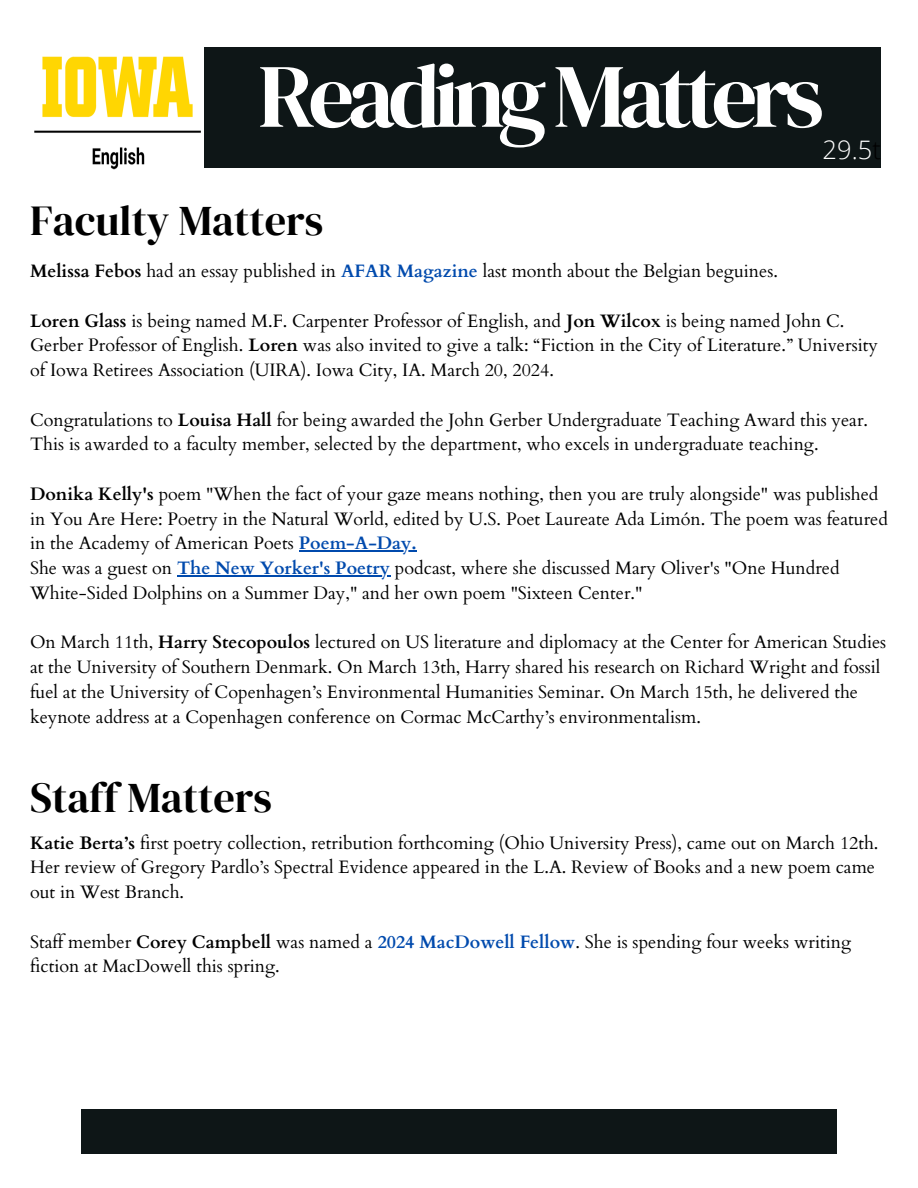
<style>
.page{position:relative;width:918px;height:1188px;background:#fff}
.page>*{position:absolute;margin:0;border:0;box-sizing:border-box;transform-origin:0 0}
.t1{font:90.3px "DM Serif Display";letter-spacing:-.07em;color:#fff}
.t2{font:42.3px "DM Serif Display";color:#000}
.t3{font:300 25.5px "Open Sans";color:#fff}
.t4{font:18px/24.8px "Cardo";color:#000}
.s1{color:#000}
.s2{font-weight:700}
.s3{font-weight:700;color:#004aad}
</style>
<div class="page">
<div style="left:92px;top:47px;width:789px;height:120px;background:#0e1617"></div>
<img style="left:34px;top:47px;width:169px;height:123px">
<hr style="left:299px;top:551px;width:118px;height:1px;background:#004aad">
<hr style="left:177px;top:575px;width:213px;height:1px;background:#004aad">
<div style="left:81px;top:1109px;width:756px;height:44px;background:#0e1617"></div>
<p class="t1" style="left:258px;top:33px;width:567px">ReadingMatters</p>
<h1 class="t3" style="left:823px;top:131px;width:60px">29.5<span class="s1">t</span></h1>
<h2 class="t2" style="left:30px;top:191px;width:295px">Faculty Matters</h2>
<h5 class="t4" style="left:30px;top:259px;width:749px"><span class="s2">Melissa Febos</span> had an essay published in <span class="s3">AFAR Magazine</span> last month about the Belgian beguines.</h5>
<h5 class="t4" style="left:30px;top:309px;width:849px"><span class="s2">Loren Glass</span> is being named M.F. Carpenter Professor of English, and <span class="s2">Jon Wilcox</span> is being named John C.<br>Gerber Professor of English. <span class="s2">Loren</span> was also invited to give a talk: “Fiction in the City of Literature.” University of Iowa Retirees Association (UIRA). Iowa City, IA. March 20, 2024.</h5>
<h5 class="t4" style="left:30px;top:408px;width:840px">Congratulations to <span class="s2">Louisa Hall</span> for being awarded the John Gerber Undergraduate Teaching Award this year.<br>This is awarded to a faculty member, selected by the department, who excels in undergraduate teaching.</h5>
<h5 class="t4" style="left:30px;top:482px;width:859px"><span class="s2">Donika Kelly's</span> poem "When the fact of your gaze means nothing, then you are truly alongside" was published in You Are Here: Poetry in the Natural World, edited by U.S. Poet Laureate Ada Limón. The poem was featured in the Academy of American Poets <span class="s3">Poem-A-Day.</span></h5>
<h5 class="t4" style="left:30px;top:556px;width:811px">She was a guest on <span class="s3">The New Yorker's Poetry</span> podcast, where she discussed Mary Oliver's "One Hundred</h5>
<h2 class="t4" style="left:30px;top:581px;width:614px">White-Sided Dolphins on a Summer Day," and her own poem "Sixteen Center."</h2>
<h2 class="t4" style="left:30px;top:630px;width:858px">On March 11th, <span class="s2">Harry Stecopoulos</span> lectured on US literature and diplomacy at the Center for American Studies at the University of Southern Denmark. On March 13th, Harry shared his research on Richard Wright and fossil fuel at the University of Copenhagen’s Environmental Humanities Seminar. On March 15th, he delivered the keynote address at a Copenhagen conference on Cormac McCarthy’s environmentalism.</h2>
<p class="t2" style="left:30px;top:769px;width:243px">Staff Matters</p>
<p class="t4" style="left:30px;top:831px;width:850px"><span class="s2">Katie Berta’s</span> first poetry collection, retribution forthcoming (Ohio University Press), came out on March 12th.<br>Her review of Gregory Pardlo’s Spectral Evidence appeared in the L.A. Review of Books and a new poem came out in West Branch.</p>
<p class="t4" style="left:30px;top:930px;width:823px">Staff member <span class="s2">Corey Campbell</span> was named a <span class="s3">2024 MacDowell Fellow</span>. She is spending four weeks writing fiction at MacDowell this spring.</p>
</div>
